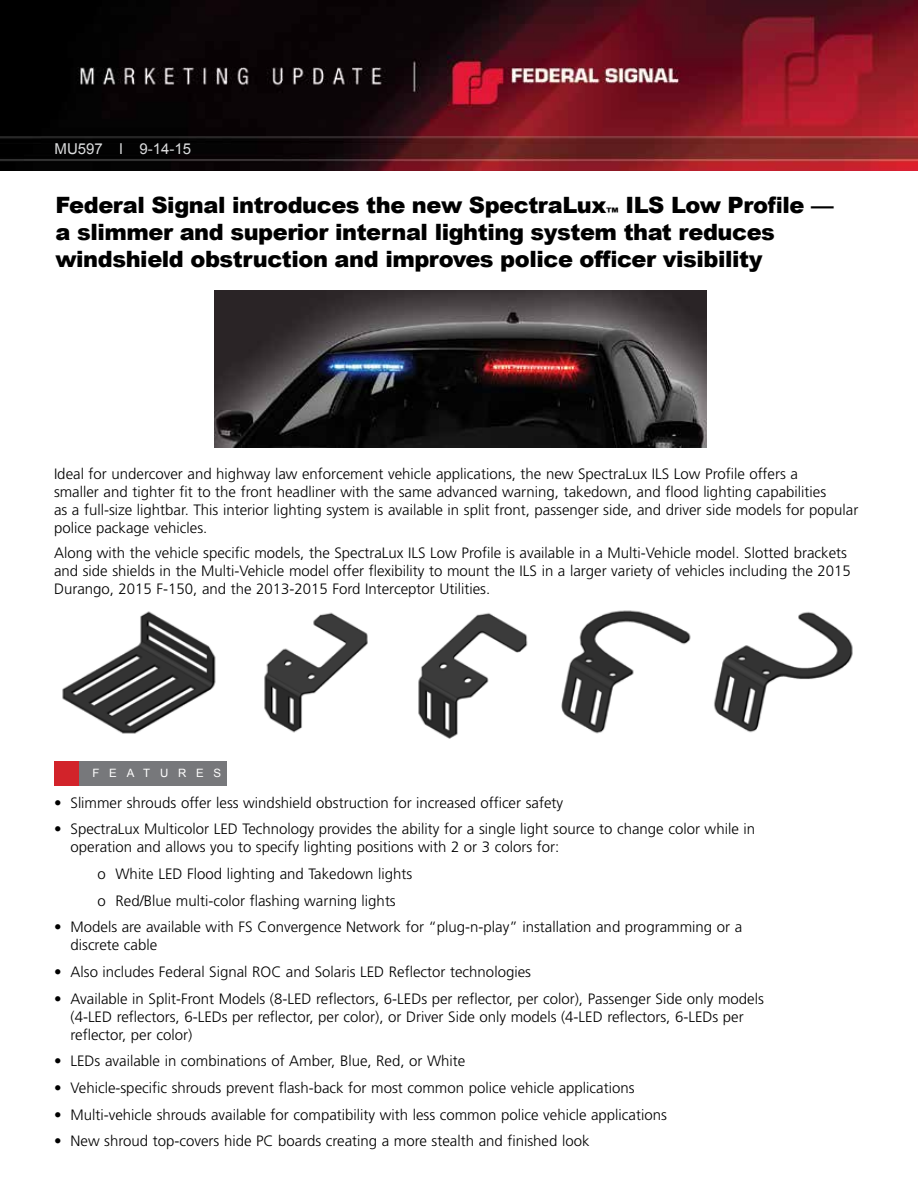
<style>
.page{position:relative;width:918px;height:1188px;background:#fff}
.page>*{position:absolute;margin:0;border:0;box-sizing:border-box;transform-origin:0 0}
.t1{font:900 22.5px/27px "Arial";letter-spacing:-.02em;color:#000}
.t2{font:300 15px/18px "Frutiger";color:#000}
.t3{font:15px "Arial";color:#dcddde}
.t4{font:11.55px "Arial";letter-spacing:.85em;color:#fff}
</style>
<div class="page">
<img style="left:0;top:0;width:918px;height:171px">
<img style="left:62px;top:611px;width:154px;height:123px">
<img style="left:418px;top:613px;width:110px;height:126px">
<img style="left:561px;top:610px;width:130px;height:124px">
<img style="left:714px;top:611px;width:139px;height:122px">
<div style="left:54px;top:761px;width:26px;height:25px;background:#d2232a"></div>
<div style="left:79px;top:761px;width:148px;height:25px;background:#77787b"></div>
<img style="left:264px;top:612px;width:104px;height:121px">
<img style="left:215px;top:291px;width:492px;height:156px">
<p class="t3" style="left:55px;top:139px;width:138px">MU597 l 9-14-15</p>
<h1 class="t1" style="left:55px;top:191px;width:780px">Federal Signal introduces the new SpectraLux<sub>™</sub> ILS Low Profile — a slimmer and superior internal lighting system that reduces windshield obstruction and improves police officer visibility</h1>
<p class="t2" style="left:54px;top:465px;width:806px">Ideal for undercover and highway law enforcement vehicle applications, the new SpectraLux ILS Low Profile offers a<br>smaller and tighter fit to the front headliner with the same advanced warning, takedown, and flood lighting capabilities<br>as a full-size lightbar. This interior lighting system is available in split front, passenger side, and driver side models for popular police package vehicles.</p>
<p class="t2" style="left:54px;top:544px;width:798px">Along with the vehicle specific models, the SpectraLux ILS Low Profile is available in a Multi-Vehicle model. Slotted brackets and side shields in the Multi-Vehicle model offer flexibility to mount the ILS in a larger variety of vehicles including the 2015<br>Durango, 2015 F-150, and the 2013-2015 Ford Interceptor Utilities.</p>
<p class="t4" style="left:93px;top:765px;width:130px">FEATURES</p>
<p class="t2" style="left:54px;top:794px;width:511px">• Slimmer shrouds offer less windshield obstruction for increased officer safety</p>
<p class="t2" style="left:70px;top:820px;width:686px;text-indent:-16px">• SpectraLux Multicolor LED Technology provides the ability for a single light source to change color while in operation and allows you to specify lighting positions with 2 or 3 colors for:</p>
<p class="t2" style="left:98px;top:860px;width:316px;line-height:26.7px">o White LED Flood lighting and Takedown lights o Red/Blue multi-color flashing warning lights</p>
<p class="t2" style="left:71px;top:918px;width:673px;text-indent:-16px">• Models are available with FS Convergence Network for “plug-n-play” installation and programming or a discrete cable</p>
<p class="t2" style="left:54px;top:963px;width:479px">• Also includes Federal Signal ROC and Solaris LED Reflector technologies</p>
<p class="t2" style="left:71px;top:989px;width:695px;text-indent:-16px">• Available in Split-Front Models (8-LED reflectors, 6-LEDs per reflector, per color), Passenger Side only models (4-LED reflectors, 6-LEDs per reflector, per color), or Driver Side only models (4-LED reflectors, 6-LEDs per reflector, per color)</p>
<p class="t2" style="left:54px;top:1052px;width:413px">• LEDs available in combinations of Amber, Blue, Red, or White</p>
<p class="t2" style="left:54px;top:1079px;width:582px">• Vehicle-specific shrouds prevent flash-back for most common police vehicle applications</p>
<p class="t2" style="left:54px;top:1105px;width:614px">• Multi-vehicle shrouds available for compatibility with less common police vehicle applications</p>
<p class="t2" style="left:54px;top:1132px;width:537px">• New shroud top-covers hide PC boards creating a more stealth and finished look</p>
</div>
